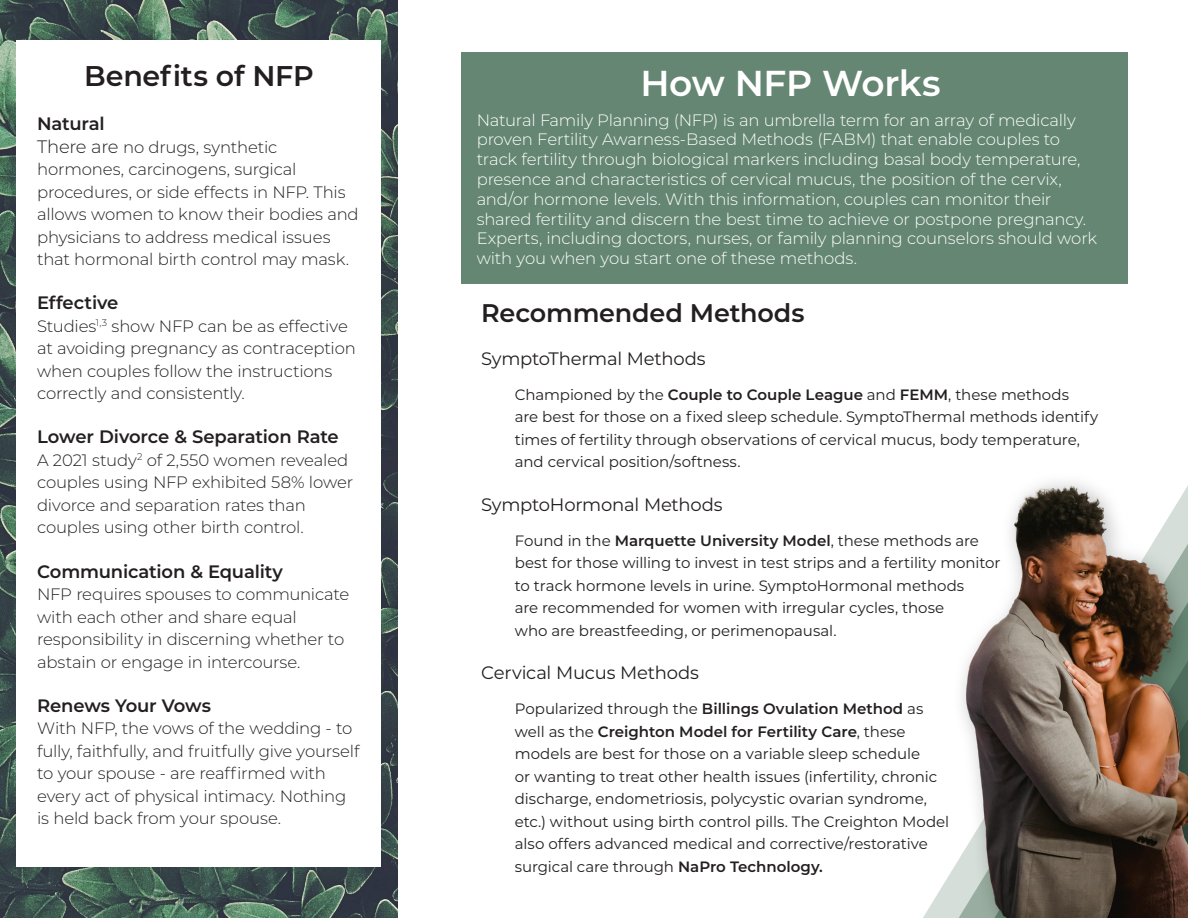
<style>
.page{position:relative;width:1188px;height:918px;background:#fff}
.page>*{position:absolute;margin:0;border:0;box-sizing:border-box;transform-origin:0 0}
.t1{font:600 36px "Montserrat";letter-spacing:-.015em;color:#fff}
.t2{font:600 28.5px "Montserrat";letter-spacing:-.01em;color:#231f20}
.t3{font:600 25.5px "Montserrat";letter-spacing:-.01em;color:#231f20}
.t4{font:600 18px "Montserrat";letter-spacing:-.01em;color:#231f20}
.t5{font:18px "Montserrat";letter-spacing:-.015em;color:#231f20}
.t6{font:300 16.5px/22.5px "Montserrat";letter-spacing:-.01em;color:#231f20}
.t7{font:300 16.5px/19.8px "Montserrat";letter-spacing:-.01em;color:#fff}
.t8{font:15px/22.5px "Montserrat";letter-spacing:-.005em;color:#231f20}
.s1{font-size:18px}
.s2{font-weight:600}
</style>
<div class="page">
<img style="left:0;top:0;width:398px;height:918px">
<div style="left:16px;top:40px;width:365px;height:827px;background:#fff"></div>
<div style="left:461px;top:52px;width:666px;height:232px;background:#648672"></div>
<img style="left:923px;top:482px;width:265px;height:436px">
<p class="t2" style="left:84px;top:56px;width:231px">Benefits of NFP</p>
<p class="t4" style="left:37px;top:111px;width:69px">Natural</p>
<p class="t6" style="left:37px;top:135px;width:323px"><span class="s1">There are</span> no drugs, synthetic hormones, carcinogens, surgical procedures, or side effects in NFP. This allows women to know their bodies and physicians to address medical issues that hormonal birth control may mask.</p>
<p class="t4" style="left:37px;top:290px;width:83px">Effective</p>
<p class="t6" style="left:37px;top:314px;width:320px">Studies<sup>1,3</sup> show NFP can be as effective at avoiding pregnancy as contraception when couples follow the instructions correctly and consistently.</p>
<p class="t4" style="left:37px;top:424px;width:303px">Lower Divorce &amp; Separation Rate</p>
<p class="t6" style="left:37px;top:448px;width:318px">A 2021 study<sup>2</sup> of 2,550 women revealed couples using NFP exhibited 58% lower divorce and separation rates than couples using other birth control.</p>
<p class="t4" style="left:37px;top:558px;width:247px">Communication &amp; Equality</p>
<p class="t6" style="left:37px;top:582px;width:314px">NFP requires spouses to communicate with each other and share equal responsibility in discerning whether to abstain or engage in intercourse.</p>
<p class="t4" style="left:37px;top:692px;width:175px">Renews Your Vows</p>
<p class="t6" style="left:37px;top:717px;width:324px">With NFP, the vows of the wedding - to fully, faithfully, and fruitfully give yourself to your spouse - are reaffirmed with every act of physical intimacy. Nothing is held back from your spouse.</p>
<p class="t1" style="left:640px;top:58px;width:302px">How NFP Works</p>
<p class="t7" style="left:477px;top:109px;width:622px">Natural Family Planning (NFP) is an umbrella term for an array of medically proven Fertility Awarness-Based Methods (FABM) that enable couples to track fertility through biological markers including basal body temperature, presence and characteristics of cervical mucus, the position of the cervix, and/or hormone levels. With this information, couples can monitor their shared fertility and discern the best time to achieve or postpone pregnancy.<br>Experts, including doctors, nurses, or family planning counselors should work with you when you start one of these methods.</p>
<p class="t3" style="left:481px;top:295px;width:325px">Recommended Methods</p>
<p class="t5" style="left:481px;top:346px;width:226px">SymptoThermal Methods</p>
<p class="t8" style="left:515px;top:383px;width:585px">Championed by the <span class="s2">Couple to Couple League</span> and <span class="s2">FEMM</span>, these methods<br>are best for those on a fixed sleep schedule. SymptoThermal methods identify times of fertility through observations of cervical mucus, body temperature, and cervical position/softness.</p>
<p class="t5" style="left:481px;top:492px;width:243px">SymptoHormonal Methods</p>
<p class="t8" style="left:515px;top:529px;width:487px">Found in the <span class="s2">Marquette University Model</span>, these methods are best for those willing to invest in test strips and a fertility monitor to track hormone levels in urine. SymptoHormonal methods<br>are recommended for women with irregular cycles, those<br>who are breastfeeding, or perimenopausal.</p>
<p class="t5" style="left:481px;top:660px;width:219px">Cervical Mucus Methods</p>
<p class="t8" style="left:515px;top:697px;width:436px">Popularized through the <span class="s2">Billings Ovulation Method</span> as well as the <span class="s2">Creighton Model for Fertility Care</span>, these models are best for those on a variable sleep schedule<br>or wanting to treat other health issues (infertility, chronic discharge, endometriosis, polycystic ovarian syndrome, etc.) without using birth control pills. The Creighton Model also offers advanced medical and corrective/restorative surgical care through <span class="s2">NaPro Technology.</span></p>
</div>
